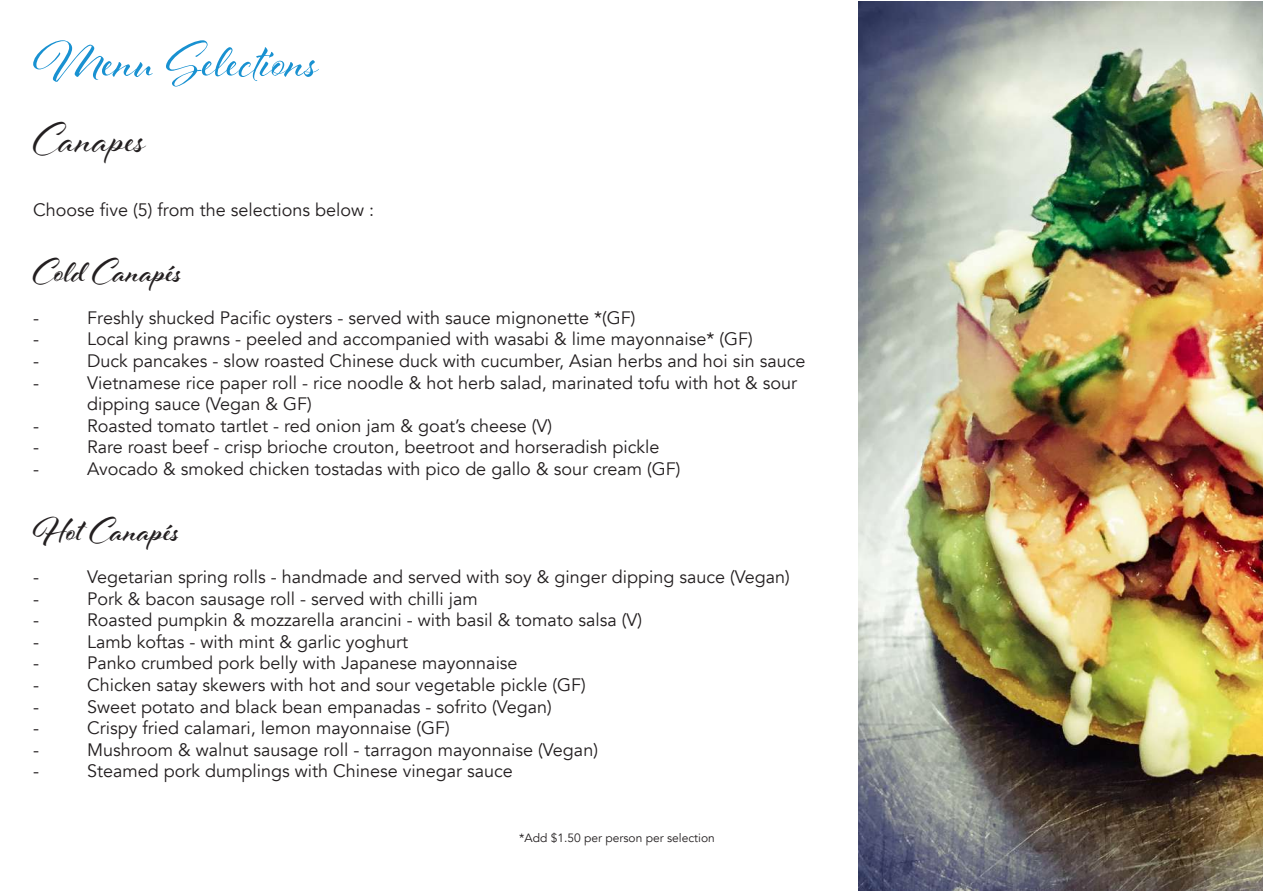
<style>
.page{position:relative;width:1263px;height:893px;background:#fff}
.page>*{position:absolute;margin:0;border:0;box-sizing:border-box;transform-origin:0 0}
.t1{font:54px "Al Fresco";color:#1891d1}
.t2{font:45px "Al Fresco";letter-spacing:.02em;color:#231f20}
.t3{font:700 36px "Al Fresco";color:#231f20}
.t4{font:18px/21.6px "Avenir";color:#231f20}
.t5{font:12px "Avenir";color:#231f20}
</style>
<div class="page">
<img style="left:858px;top:1px;width:405px;height:890px">
<h1 class="t1" style="left:33px;top:25px;width:286px">Menu Selections</h1>
<h2 class="t2" style="left:33px;top:109px;width:113px">Canapes</h2>
<p class="t4" style="left:33px;top:199px;width:343px">Choose five (5) from the selections below :</p>
<h3 class="t3" style="left:33px;top:247px;width:150px">Cold Canapés</h3>
<p class="t4" style="left:33px;top:307px;width:7px">-</p>
<p class="t4" style="left:87px;top:307px;width:550px">Freshly shucked Pacific oysters - served with sauce mignonette *(GF)</p>
<p class="t4" style="left:33px;top:329px;width:7px">-</p>
<p class="t4" style="left:87px;top:329px;width:667px">Local king prawns - peeled and accompanied with wasabi &amp; lime mayonnaise* (GF)</p>
<p class="t4" style="left:33px;top:350px;width:7px">-</p>
<p class="t4" style="left:87px;top:350px;width:720px">Duck pancakes - slow roasted Chinese duck with cucumber, Asian herbs and hoi sin sauce</p>
<p class="t4" style="left:33px;top:372px;width:7px">-</p>
<p class="t4" style="left:87px;top:372px;width:712px">Vietnamese rice paper roll - rice noodle &amp; hot herb salad, marinated tofu with hot &amp; sour dipping sauce (Vegan &amp; GF)</p>
<p class="t4" style="left:33px;top:415px;width:7px">-</p>
<p class="t4" style="left:87px;top:415px;width:467px">Roasted tomato tartlet - red onion jam &amp; goat’s cheese (V)</p>
<p class="t4" style="left:33px;top:437px;width:7px">-</p>
<p class="t4" style="left:87px;top:437px;width:574px">Rare roast beef - crisp brioche crouton, beetroot and horseradish pickle</p>
<p class="t4" style="left:33px;top:458px;width:7px">-</p>
<p class="t4" style="left:87px;top:458px;width:595px">Avocado &amp; smoked chicken tostadas with pico de gallo &amp; sour cream (GF)</p>
<h3 class="t3" style="left:33px;top:506px;width:148px">Hot Canapés</h3>
<p class="t4" style="left:33px;top:566px;width:7px">-</p>
<p class="t4" style="left:87px;top:566px;width:704px">Vegetarian spring rolls - handmade and served with soy &amp; ginger dipping sauce (Vegan)</p>
<p class="t4" style="left:33px;top:588px;width:7px">-</p>
<p class="t4" style="left:87px;top:588px;width:392px">Pork &amp; bacon sausage roll - served with chilli jam</p>
<p class="t4" style="left:33px;top:610px;width:7px">-</p>
<p class="t4" style="left:87px;top:610px;width:557px">Roasted pumpkin &amp; mozzarella arancini - with basil &amp; tomato salsa (V)</p>
<p class="t4" style="left:33px;top:631px;width:7px">-</p>
<p class="t4" style="left:87px;top:631px;width:322px">Lamb koftas - with mint &amp; garlic yoghurt</p>
<p class="t4" style="left:33px;top:653px;width:7px">-</p>
<p class="t4" style="left:87px;top:653px;width:432px">Panko crumbed pork belly with Japanese mayonnaise</p>
<p class="t4" style="left:33px;top:674px;width:7px">-</p>
<p class="t4" style="left:87px;top:674px;width:500px">Chicken satay skewers with hot and sour vegetable pickle (GF)</p>
<p class="t4" style="left:33px;top:696px;width:7px">-</p>
<p class="t4" style="left:87px;top:696px;width:466px">Sweet potato and black bean empanadas - sofrito (Vegan)</p>
<p class="t4" style="left:33px;top:718px;width:7px">-</p>
<p class="t4" style="left:87px;top:718px;width:364px">Crispy fried calamari, lemon mayonnaise (GF)</p>
<p class="t4" style="left:33px;top:739px;width:7px">-</p>
<p class="t4" style="left:87px;top:739px;width:512px">Mushroom &amp; walnut sausage roll - tarragon mayonnaise (Vegan)</p>
<p class="t4" style="left:33px;top:761px;width:7px">-</p>
<p class="t4" style="left:87px;top:761px;width:427px">Steamed pork dumplings with Chinese vinegar sauce</p>
<p class="t5" style="left:519px;top:831px;width:197px">*Add $1.50 per person per selection</p>
</div>
